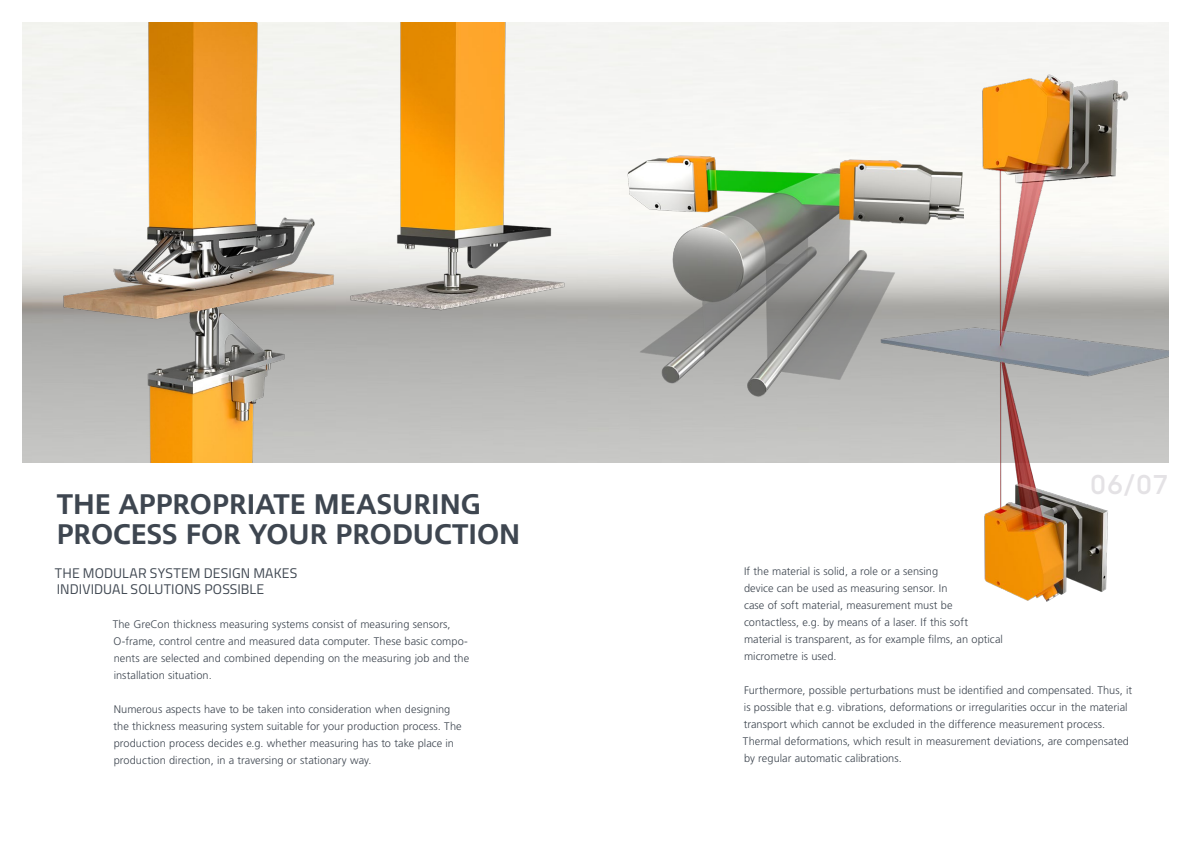
<style>
.page{position:relative;width:1191px;height:842px;background:#fff}
.page>*{position:absolute;margin:0;border:0;box-sizing:border-box;transform-origin:0 0}
.t1{font:28px/30px "MINI Type Headline";color:#3e4650}
.t2{font:700 26px "Normal";color:#e4e2e5}
.t3{font:14px/16.8px "Titillium";letter-spacing:.005em;color:#3e4650}
.t4{font:300 11px/17px "Frutiger LT Std";letter-spacing:.005em;color:#3e4650}
</style>
<div class="page">
<img style="left:43px;top:23px;width:300px;height:439px">
<img style="left:307px;top:23px;width:300px;height:332px">
<img style="left:868px;top:30px;width:300px;height:572px">
<img style="left:605px;top:136px;width:358px;height:276px">
<h1 class="t1" style="left:57px;top:489px;width:465px">THE APPROPRIATE MEASURING<br>PROCESS FOR YOUR PRODUCTION</h1>
<p class="t3" style="left:55px;top:563px;width:244px">THE MODULAR SYSTEM DESIGN MAKES<br>INDIVIDUAL SOLUTIONS POSSIBLE</p>
<p class="t4" style="left:113px;top:616px;width:358px">The GreCon thickness measuring systems consist of measuring sensors, O-frame, control centre and measured data computer. These basic compo&shy;nents are selected and combined depending on the measuring job and the installation situation.</p>
<p class="t4" style="left:114px;top:701px;width:349px">Numerous aspects have to be taken into consideration when designing the thickness measuring system suitable for your production process. The production process decides e.g. whether measuring has to take place in production direction, in a traversing or stationary way.</p>
<h2 class="t2" style="left:1089px;top:472px;width:80px">06/07</h2>
<p class="t4" style="left:744px;top:563px;width:260px">If the material is solid, a role or a sensing<br>device can be used as measuring sensor. In<br>case of soft material, measurement must be contactless, e.g. by means of a laser. If this soft material is transparent, as for example films, an optical micrometre is used.</p>
<p class="t4" style="left:743px;top:682px;width:391px">Furthermore, possible perturbations must be identified and compensated. Thus, it is possible that e.g. vibrations, deformations or irregularities occur in the material transport which cannot be excluded in the difference measurement process.<br>Thermal deformations, which result in measurement deviations, are compensated by regular automatic calibrations.</p>
</div>
